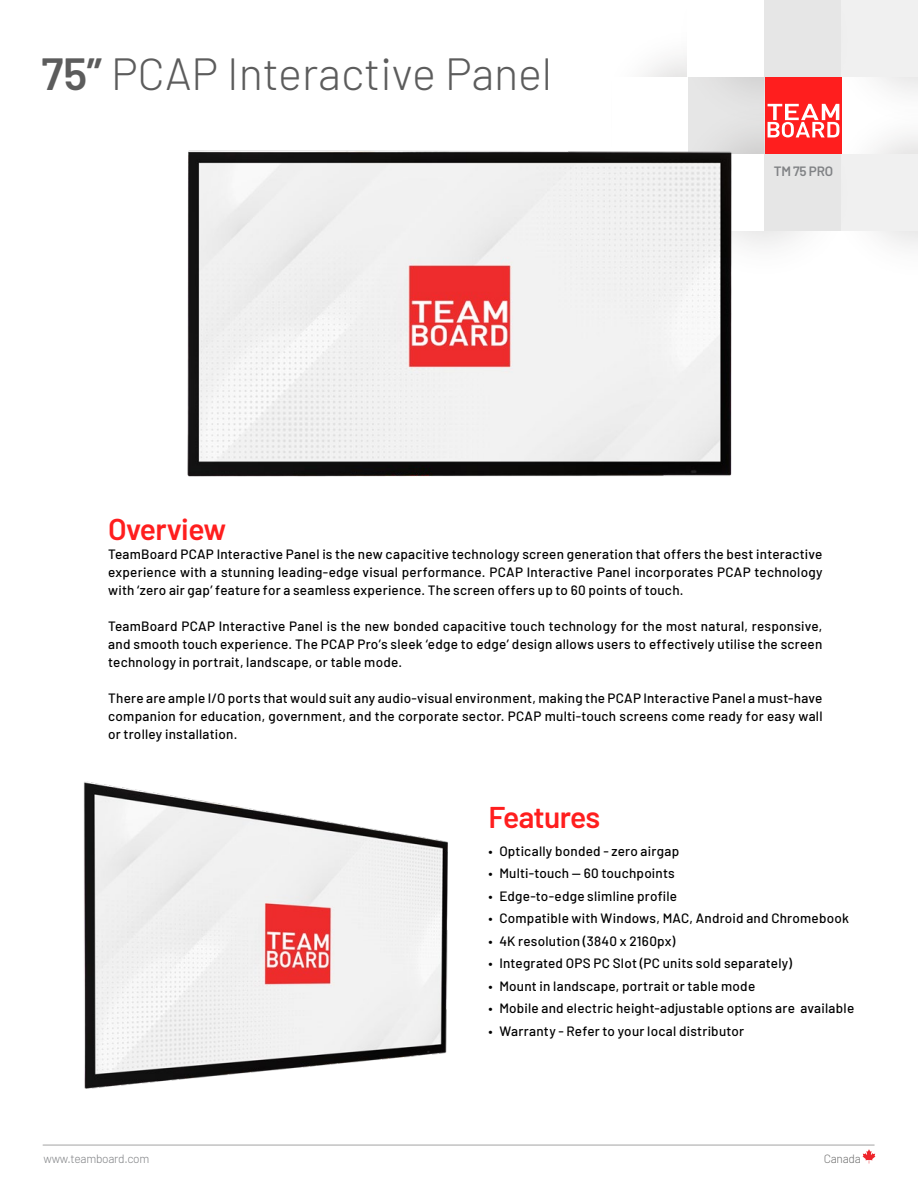
<style>
.page{position:relative;width:918px;height:1188px;background:#fff}
.page>*{position:absolute;margin:0;border:0;box-sizing:border-box;transform-origin:0 0}
.t1{font:300 45px "Barlow";color:#5c5c5c}
.t2{font:600 30px "Barlow";letter-spacing:-.02em;color:#ff1e1e}
.t3{font:500 13.5px/18px "Barlow";letter-spacing:.015em;color:#000;text-align:justify}
.t4{font:600 13.5px "Barlow";letter-spacing:-.02em;color:#808285}
.t5{font:300 12px "Barlow";letter-spacing:-.02em;color:#808285}
.t6{font:300 12px "Barlow";letter-spacing:-.02em;color:#707070}
.s1{font-weight:600}
</style>
<div class="page">
<svg style="left:863px;top:1149px;width:12px;height:14px"></svg>
<hr style="left:43px;top:1144px;width:831px;height:2px;background:#c2c2c2">
<div style="left:841px;top:0;width:77px;height:77px;background:#f0f0f0"></div>
<div style="left:764px;top:0;width:77px;height:77px;background:#e6e6e6"></div>
<div style="left:841px;top:154px;width:77px;height:77px;background:#f0f0f0"></div>
<img style="left:688px;top:96px;width:154px;height:150px">
<div style="left:764px;top:154px;width:77px;height:77px;background:#e6e6e6"></div>
<div style="left:688px;top:154px;width:76px;height:77px;background:#fff"></div>
<div style="left:765px;top:77px;width:77px;height:76px;background:#ff1e1e"></div>
<svg style="left:768px;top:104px;width:71px;height:33px"></svg>
<img style="left:187px;top:145px;width:550px;height:332px">
<img style="left:83px;top:781px;width:365px;height:308px">
<h1 class="t1" style="left:41px;top:41px;width:512px"><span class="s1">75”</span> PCAP Interactive Panel</h1>
<h2 class="t2" style="left:108px;top:507px;width:119px">Overview</h2>
<p class="t4" style="left:774px;top:162px;width:61px">TM 75 PRO</p>
<p class="t3" style="left:108px;top:544px;width:716px">TeamBoard PCAP Interactive Panel is the new capacitive technology screen generation that offers the best interactive experience with a stunning leading-edge visual performance. PCAP Interactive Panel incorporates PCAP technology with ‘zero air gap’ feature for a seamless experience. The screen offers up to 60 points of touch.</p>
<p class="t3" style="left:108px;top:616px;width:716px">TeamBoard PCAP Interactive Panel is the new bonded capacitive touch technology for the most natural, responsive, and smooth touch experience. The PCAP Pro’s sleek ‘edge to edge’ design allows users to effectively utilise the screen technology in portrait, landscape, or table mode.</p>
<p class="t3" style="left:108px;top:688px;width:716px">There are ample I/O ports that would suit any audio-visual environment, making the PCAP Interactive Panel a must-have companion for education, government, and the corporate sector. PCAP multi-touch screens come ready for easy wall or trolley installation.</p>
<h2 class="t2" style="left:489px;top:795px;width:113px">Features</h2>
<p class="t3" style="left:488px;top:841px;width:192px">• Optically bonded - zero airgap</p>
<p class="t3" style="left:488px;top:864px;width:188px">• Multi-touch — 60 touchpoints</p>
<p class="t3" style="left:488px;top:886px;width:190px">• Edge-to-edge slimline profile</p>
<p class="t3" style="left:488px;top:909px;width:362px">• Compatible with Windows, MAC, Android and Chromebook</p>
<p class="t3" style="left:488px;top:931px;width:189px">• 4K resolution (3840 x 2160px)</p>
<p class="t3" style="left:488px;top:954px;width:305px">• Integrated OPS PC Slot (PC units sold separately)</p>
<p class="t3" style="left:488px;top:976px;width:268px">• Mount in landscape, portrait or table mode</p>
<p class="t3" style="left:488px;top:999px;width:367px">• Mobile and electric height-adjustable options are available</p>
<p class="t3" style="left:488px;top:1021px;width:257px">• Warranty - Refer to your local distributor</p>
<p class="t5" style="left:44px;top:1150px;width:107px">www.teamboard.com</p>
<p class="t6" style="left:824px;top:1150px;width:39px">Canada</p>
</div>
